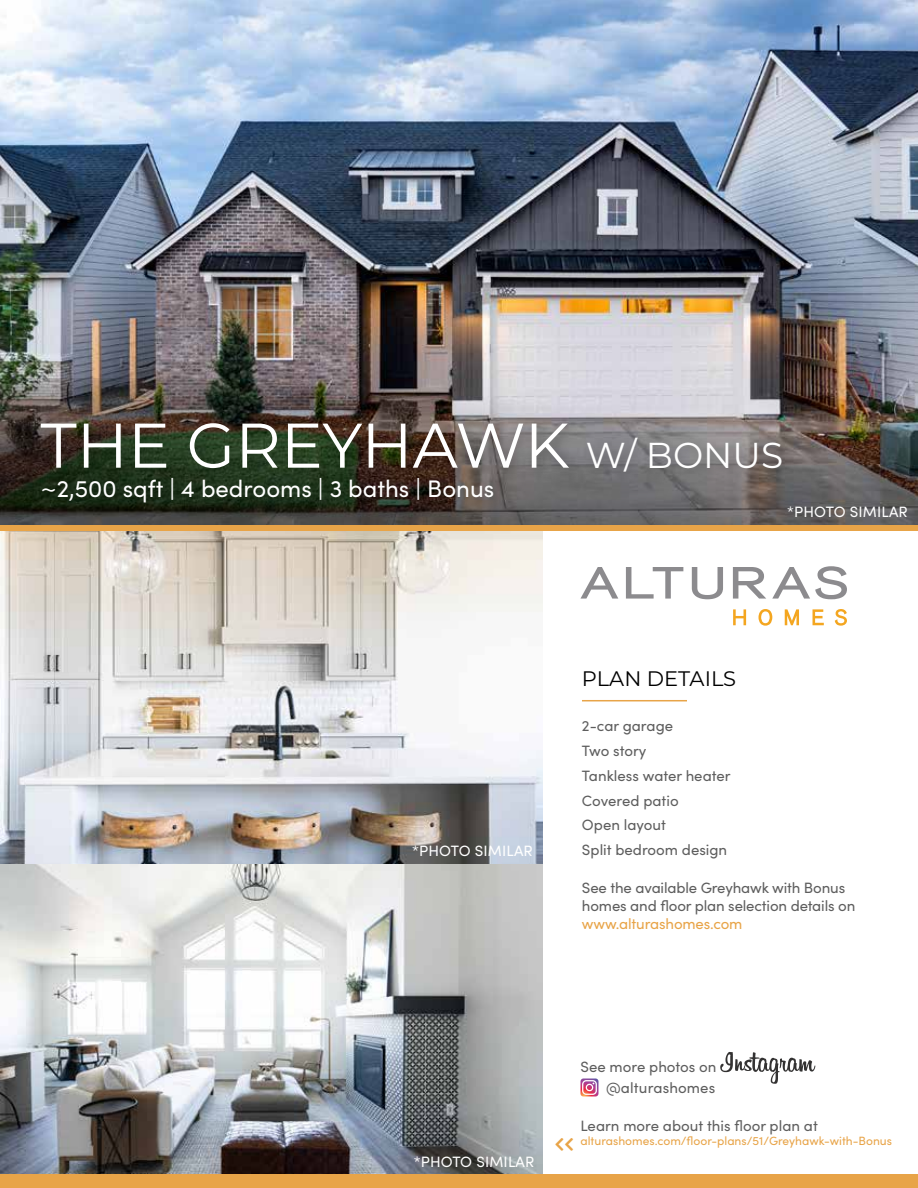
<style>
.page{position:relative;width:918px;height:1188px;background:#fff}
.page>*{position:absolute;margin:0;border:0;box-sizing:border-box;transform-origin:0 0}
.t1{font:63px "Montserrat";color:#fff}
.t2{font:24px "Sofia Pro";color:#fff}
.t3{font:21px "Montserrat";color:#000}
.t4{font:15px/24.8px "Sofia Pro";color:#5e5e5e}
.t5{font:15px "Sofia Pro";letter-spacing:.01em;color:#fff}
.t6{font:15px "Sofia Pro";letter-spacing:-.01em;color:#e8a448}
.t7{font:12px "Sofia Pro";color:#e8a448}
.s1{font-size:36px}
</style>
<div class="page">
<img style="left:0;top:531px;width:543px;height:643px">
<img style="left:0;top:0;width:918px;height:378px">
<hr style="left:582px;top:700px;width:105px;height:1px;background:#e8a448">
<svg style="left:720px;top:1052px;width:95px;height:32px"></svg>
<svg style="left:580px;top:1079px;width:18px;height:17px"></svg>
<img style="left:0;top:378px;width:918px;height:147px">
<div style="left:0;top:525px;width:918px;height:6px;background:#e8a448"></div>
<div style="left:33px;top:415px;width:761px;height:100px;background:#000;opacity:.31"></div>
<div style="left:0;top:1174px;width:918px;height:14px;background:#e8a448"></div>
<svg style="left:580px;top:566px;width:267px;height:33px"></svg>
<svg style="left:733px;top:609px;width:114px;height:17px"></svg>
<h1 class="t1" style="left:40px;top:402px;width:744px">THE GREYHAWK <span class="s1">W/ BONUS</span></h1>
<h2 class="t2" style="left:40px;top:471px;width:455px">~2,500 sqft | 4 bedrooms | 3 baths | Bonus</h2>
<p class="t5" style="left:787px;top:501px;width:122px">*PHOTO SIMILAR</p>
<p class="t5" style="left:412px;top:840px;width:122px">*PHOTO SIMILAR</p>
<h3 class="t3" style="left:582px;top:665px;width:156px">PLAN DETAILS</h3>
<p class="t4" style="left:582px;top:713px;width:150px">2-car garage<br>Two story<br>Tankless water heater<br>Covered patio<br>Open layout<br>Split bedroom design</p>
<p class="t4" style="left:582px;top:878px;width:275px;line-height:18px">See the available Greyhawk with Bonus homes and floor plan selection details on</p>
<p class="t6" style="left:582px;top:913px;width:162px">www.alturashomes.com</p>
<p class="t5" style="left:414px;top:1151px;width:122px">*PHOTO SIMILAR</p>
<p class="t4" style="left:580px;top:1055px;width:137px;line-height:21px;text-align:right">See more photos on @alturashomes</p>
<p class="t4" style="left:580px;top:1113px;width:239px">Learn more about this floor plan at</p>
<p class="t7" style="left:580px;top:1132px;width:313px">alturashomes.com/floor-plans/51/Greyhawk-with-Bonus</p>
</div>
